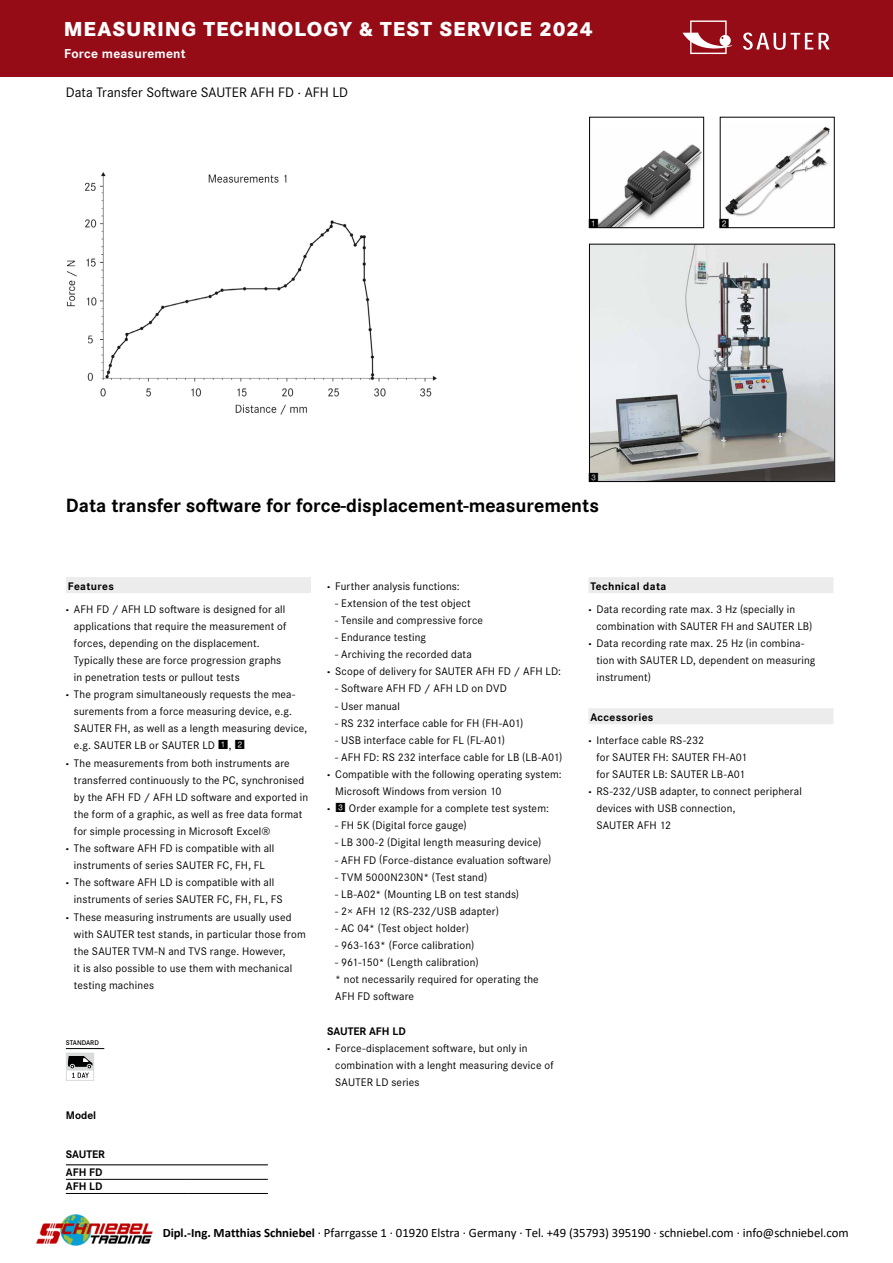
<style>
.page{position:relative;width:893px;height:1263px;background:#fff}
.page>*{position:absolute;margin:0;border:0;box-sizing:border-box;transform-origin:0 0}
.t1{font:800 21px "Corporate S Pro";letter-spacing:.045em;color:#fff}
.t2{font:700 19.95px "Corporate S Pro";color:#000}
.t3{font:14.25px "Corporate S Pro";color:#000}
.t4{font:700 13.5px "Corporate S Pro";letter-spacing:.015em;color:#fff}
.t5{font:12.75px "Calibri";letter-spacing:-.005em;color:#000}
.t6{font:12.45px "Square Frame Neg";color:#000}
.t7{font:12px "Corporate S Pro";letter-spacing:.01em;color:#000}
.t8{font:11.4px/17.1px "Corporate S Pro";letter-spacing:.015em;color:#000}
.t9{font:700 11.4px/18.5px "Corporate S Pro";color:#000}
.t10{font:600 7.2px "Corporate S Pro";color:#000}
.s1{font-weight:700}
.s2{font-weight:800}
.s3{font-family:"Square Frame Neg";font-size:12.45px}
</style>
<div class="page">
<img style="left:66px;top:173px;width:371px;height:242px">
<img style="left:595px;top:144px;width:107px;height:82px">
<div style="left:589px;top:117px;width:115px;height:111px;border:1px solid #000"></div>
<img style="left:725px;top:127px;width:105px;height:90px">
<img style="left:591px;top:246px;width:242px;height:234px">
<div style="left:589px;top:244px;width:246px;height:238px;border:1px solid #000"></div>
<svg style="left:66px;top:1052px;width:28px;height:29px"></svg>
<hr style="left:66px;top:1164px;width:121px;height:1px;background:#000">
<hr style="left:187px;top:1164px;width:81px;height:1px;background:#000">
<hr style="left:66px;top:1193px;width:121px;height:1px;background:#000">
<hr style="left:187px;top:1193px;width:81px;height:1px;background:#000">
<hr style="left:66px;top:1179px;width:121px;height:1px;background:#000">
<hr style="left:187px;top:1179px;width:81px;height:1px;background:#000">
<div style="left:588px;top:577px;width:245px;height:16px;background:#ececec"></div>
<div style="left:588px;top:708px;width:245px;height:16px;background:#ececec"></div>
<div style="left:66px;top:577px;width:245px;height:16px;background:#ececec"></div>
<hr style="left:66px;top:1048px;width:38px;height:1px;background:#000">
<div style="left:0;top:0;width:893px;height:76px;background:#950c17"></div>
<svg style="left:682px;top:20px;width:51px;height:34px"></svg>
<svg style="left:743px;top:33px;width:87px;height:17px"></svg>
<img style="left:36px;top:1214px;width:117px;height:32px">
<h1 class="t1" style="left:64px;top:12px;width:530px">MEASURING TECHNOLOGY &amp; TEST SERVICE 2024</h1>
<p class="t4" style="left:64px;top:43px;width:123px">Force measurement</p>
<p class="t3" style="left:66px;top:81px;width:284px">Data Transfer Software SAUTER AFH FD · AFH LD</p>
<p class="t6" style="left:588px;top:216px;width:12px">1</p>
<p class="t6" style="left:719px;top:216px;width:12px">2</p>
<p class="t6" style="left:588px;top:470px;width:12px">3</p>
<h2 class="t2" style="left:66px;top:490px;width:535px">Data transfer software for force-displacement-measurements</h2>
<p class="t8" style="left:66px;top:574px;width:221px;line-height:22.8px"><span class="s1">Features<br></span><span class="s2">·</span> AFH FD / AFH LD software is designed for all</p>
<p class="t8" style="left:74px;top:617px;width:214px">applications that require the measurement of</p>
<p class="t8" style="left:74px;top:634px;width:187px">forces, depending on the displacement.</p>
<p class="t8" style="left:74px;top:651px;width:209px">Typically these are force progression graphs</p>
<p class="t8" style="left:74px;top:668px;width:167px">in penetration tests or pullout tests</p>
<p class="t8" style="left:66px;top:685px;width:231px"><span class="s2">·</span> The program simultaneously requests the mea-</p>
<p class="t8" style="left:74px;top:702px;width:219px">surements from a force measuring device, e.g.</p>
<p class="t8" style="left:74px;top:719px;width:235px">SAUTER FH, as well as a length measuring device,</p>
<p class="t8" style="left:74px;top:736px;width:173px">e.g. SAUTER LB or SAUTER LD <span class="s3">1</span>, <span class="s3">2</span></p>
<p class="t8" style="left:66px;top:753px;width:225px"><span class="s2">·</span> The measurements from both instruments are</p>
<p class="t8" style="left:74px;top:770px;width:232px">transferred continuously to the PC, synchronised</p>
<p class="t8" style="left:74px;top:788px;width:236px">by the AFH FD / AFH LD software and exported in</p>
<p class="t8" style="left:74px;top:805px;width:230px">the form of a graphic, as well as free data format</p>
<p class="t8" style="left:74px;top:822px;width:198px">for simple processing in Microsoft Excel®</p>
<p class="t8" style="left:66px;top:839px;width:210px"><span class="s2">·</span> The software AFH FD is compatible with all</p>
<p class="t8" style="left:74px;top:856px;width:193px">instruments of series SAUTER FC, FH, FL</p>
<p class="t8" style="left:66px;top:873px;width:210px"><span class="s2">·</span> The software AFH LD is compatible with all</p>
<p class="t8" style="left:74px;top:890px;width:210px">instruments of series SAUTER FC, FH, FL, FS</p>
<p class="t8" style="left:66px;top:907px;width:227px"><span class="s2">·</span> These measuring instruments are usually used</p>
<p class="t8" style="left:74px;top:924px;width:233px">with SAUTER test stands, in particular those from</p>
<p class="t8" style="left:74px;top:941px;width:213px">the SAUTER TVM-N and TVS range. However,</p>
<p class="t8" style="left:74px;top:959px;width:220px">it is also possible to use them with mechanical</p>
<p class="t8" style="left:74px;top:976px;width:82px">testing machines</p>
<p class="t10" style="left:66px;top:1037px;width:35px">STANDARD</p>
<p class="t9" style="left:66px;top:1105px;width:32px">Model</p>
<p class="t9" style="left:66px;top:1144px;width:41px">SAUTER<br>AFH FD</p>
<p class="t9" style="left:66px;top:1176px;width:38px">AFH LD</p>
<p class="t8" style="left:327px;top:577px;width:134px"><span class="s2">·</span> Further analysis functions:</p>
<p class="t8" style="left:335px;top:594px;width:137px">- Extension of the test object</p>
<p class="t8" style="left:335px;top:611px;width:149px">- Tensile and compressive force</p>
<p class="t8" style="left:335px;top:628px;width:92px">- Endurance testing</p>
<p class="t8" style="left:327px;top:645px;width:235px;text-indent:8px">- Archiving the recorded data<br><span class="s2">·</span> Scope of delivery for SAUTER AFH FD / AFH LD:</p>
<p class="t8" style="left:335px;top:679px;width:173px">- Software AFH FD / AFH LD on DVD</p>
<p class="t8" style="left:335px;top:696px;width:66px">- User manual</p>
<p class="t8" style="left:335px;top:713px;width:190px">- RS 232 interface cable for FH (FH-A01)</p>
<p class="t8" style="left:335px;top:731px;width:171px">- USB interface cable for FL (FL-A01)</p>
<p class="t8" style="left:335px;top:748px;width:229px">- AFH FD: RS 232 interface cable for LB (LB-A01)</p>
<p class="t8" style="left:327px;top:765px;width:236px"><span class="s2">·</span> Compatible with the following operating system:</p>
<p class="t8" style="left:335px;top:782px;width:168px">Microsoft Windows from version 10</p>
<p class="t8" style="left:327px;top:799px;width:223px"><span class="s2">·</span> <span class="s3">3</span> Order example for a complete test system:</p>
<p class="t8" style="left:335px;top:816px;width:133px">- FH 5K (Digital force gauge)</p>
<p class="t8" style="left:335px;top:833px;width:208px">- LB 300-2 (Digital length measuring device)</p>
<p class="t8" style="left:335px;top:850px;width:218px">- AFH FD (Force-distance evaluation software)</p>
<p class="t8" style="left:335px;top:867px;width:154px">- TVM 5000N230N* (Test stand)</p>
<p class="t8" style="left:335px;top:884px;width:185px">- LB-A02* (Mounting LB on test stands)</p>
<p class="t8" style="left:335px;top:902px;width:165px">- 2× AFH 12 (RS-232/USB adapter)</p>
<p class="t8" style="left:335px;top:919px;width:135px">- AC 04* (Test object holder)</p>
<p class="t8" style="left:335px;top:936px;width:140px">- 963-163* (Force calibration)</p>
<p class="t8" style="left:335px;top:953px;width:205px">- 961-150* (Length calibration)<br>* not necessarily required for operating the<br>AFH FD software</p>
<p class="t9" style="left:327px;top:1020px;width:80px">SAUTER AFH LD</p>
<p class="t8" style="left:327px;top:1038px;width:202px"><span class="s2">·</span> Force-displacement software, but only in</p>
<p class="t8" style="left:335px;top:1055px;width:220px">combination with a lenght measuring device of</p>
<p class="t8" style="left:335px;top:1073px;width:86px">SAUTER LD series</p>
<p class="t8" style="left:588px;top:574px;width:208px;line-height:22.8px"><span class="s1">Technical data<br></span><span class="s2">·</span> Data recording rate max. 3 Hz (specially in</p>
<p class="t8" style="left:596px;top:617px;width:217px">combination with SAUTER FH and SAUTER LB)</p>
<p class="t8" style="left:588px;top:634px;width:217px"><span class="s2">·</span> Data recording rate max. 25 Hz (in combina-</p>
<p class="t8" style="left:596px;top:651px;width:220px">tion with SAUTER LD, dependent on measuring</p>
<p class="t8" style="left:596px;top:668px;width:56px">instrument)</p>
<p class="t8" style="left:588px;top:705px;width:117px;line-height:22.8px"><span class="s1">Accessories<br></span><span class="s2">·</span> Interface cable RS-232</p>
<p class="t8" style="left:596px;top:748px;width:152px">for SAUTER FH: SAUTER FH-A01</p>
<p class="t8" style="left:596px;top:765px;width:150px">for SAUTER LB: SAUTER LB-A01</p>
<p class="t8" style="left:588px;top:782px;width:215px"><span class="s2">·</span> RS-232/USB adapter, to connect peripheral</p>
<p class="t8" style="left:596px;top:799px;width:141px">devices with USB connection,</p>
<p class="t8" style="left:596px;top:816px;width:76px">SAUTER AFH 12</p>
<p class="t8" style="left:631px;top:1221px;width:203px">Order Hotline: Go to back page of catalogue</p>
<p class="t8" style="left:607px;top:1221px;width:227px">www.sauter.eu · Order Hotline +49 7433 9933 - 0</p>
<p class="t5" style="left:163px;top:1227px;width:687px"><span class="s1">Dipl.-Ing. Matthias Schniebel</span> · Pfarrgasse 1 · 01920 Elstra · Germany · Tel. +49 (35793) 395190 · schniebel.com · info@schniebel.com</p>
<p class="t7" style="left:64px;top:1227px;width:691px">SAUTER GmbH · c/o KERN &amp; SOHN GmbH · Ziegelei 1 · 72336 Balingen · Germany · Tel. +49 7433 9933 - 0 · info@sauter.eu · www.sauter.eu</p>
</div>
